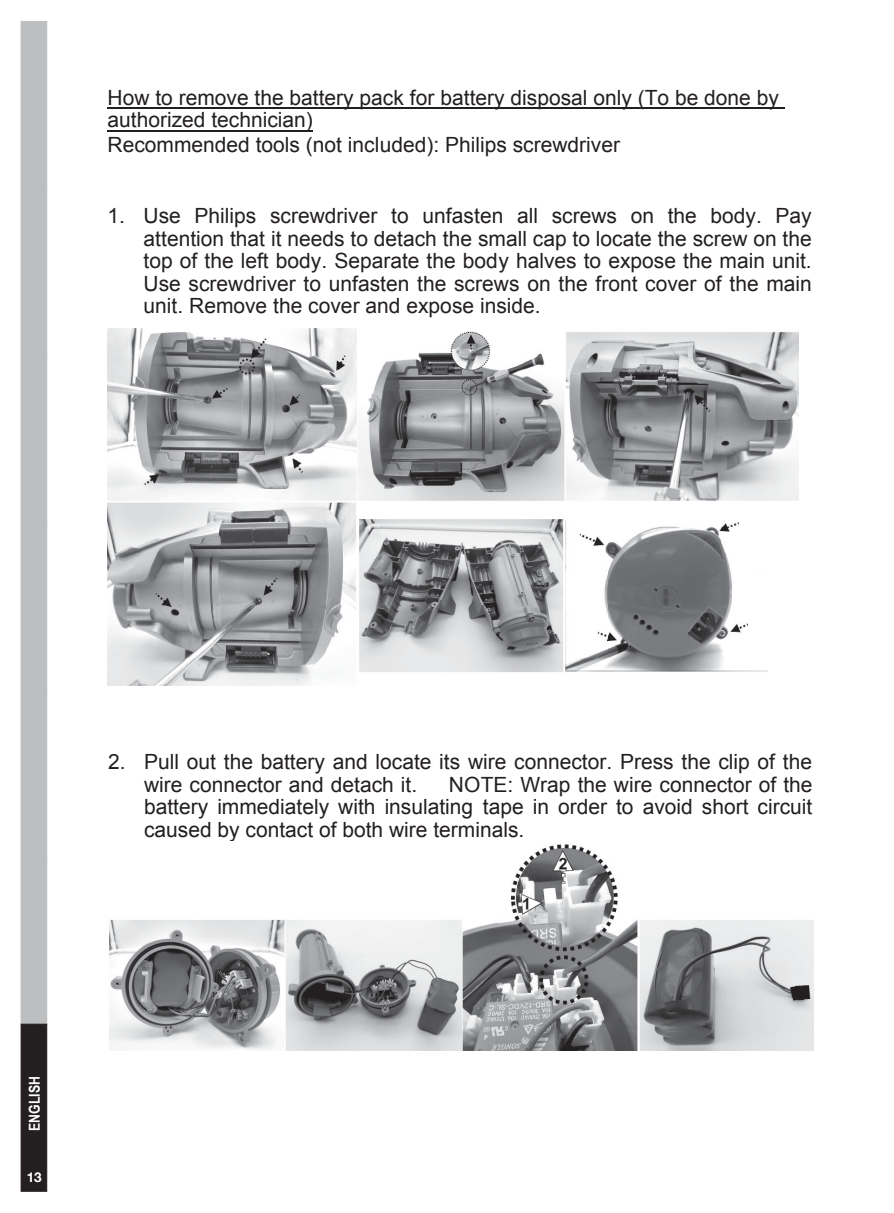
<style>
.page{position:relative;width:894px;height:1213px;background:#fff}
.page>*{position:absolute;margin:0;border:0;box-sizing:border-box;transform-origin:0 0}
.t1{font:21px/22.5px "Arial";color:#231f20}
.t2{font:700 15px "Arial Narrow";color:#fff}
.t3{font:700 13.5px "Helvetica Neue";color:#fff}
</style>
<div class="page">
<div style="left:21px;top:355px;width:26px;height:168px;background:#bcbec0"></div>
<div style="left:21px;top:188px;width:26px;height:168px;background:#bcbec0"></div>
<div style="left:21px;top:21px;width:26px;height:168px;background:#bcbec0"></div>
<div style="left:21px;top:522px;width:26px;height:168px;background:#bcbec0"></div>
<div style="left:21px;top:856px;width:26px;height:168px;background:#bcbec0"></div>
<div style="left:21px;top:689px;width:26px;height:168px;background:#bcbec0"></div>
<div style="left:21px;top:1023px;width:26px;height:168px;background:#231f20;border:1px solid #231f20"></div>
<hr style="left:108px;top:107px;width:677px;height:2px;background:#231f20">
<hr style="left:108px;top:130px;width:205px;height:1px;background:#231f20">
<img style="left:109px;top:844px;width:704px;height:206px">
<img style="left:107px;top:328px;width:690px;height:357px">
<p class="t1" style="left:108px;top:86px;width:672px;line-height:23.4px">How to remove the battery pack for battery disposal only (To be done by authorized technician)<br>Recommended tools (not included): Philips screwdriver</p>
<p class="t1" style="left:143px;top:205px;width:669px;text-align:justify;text-indent:-36px">1. Use Philips screwdriver to unfasten all screws on the body. Pay attention that it needs to detach the small cap to locate the screw on the top of the left body. Separate the body halves to expose the main unit.<br>Use screwdriver to unfasten the screws on the front cover of the main unit. Remove the cover and expose inside.</p>
<p class="t1" style="left:144px;top:750px;width:669px;text-indent:-36px">2. Pull out the battery and locate its wire connector. Press the clip of the wire connector and detach it.</p>
<p class="t1" style="left:144px;top:773px;width:669px;text-align:justify;text-indent:305px">NOTE: Wrap the wire connector of the battery immediately with insulating tape in order to avoid short circuit caused by contact of both wire terminals.</p>
<p class="t2" style="left:23px;top:1130px;width:56px;rotate:-90deg">ENGLISH</p>
<p class="t3" style="left:27px;top:1166px;width:16px">13</p>
</div>
